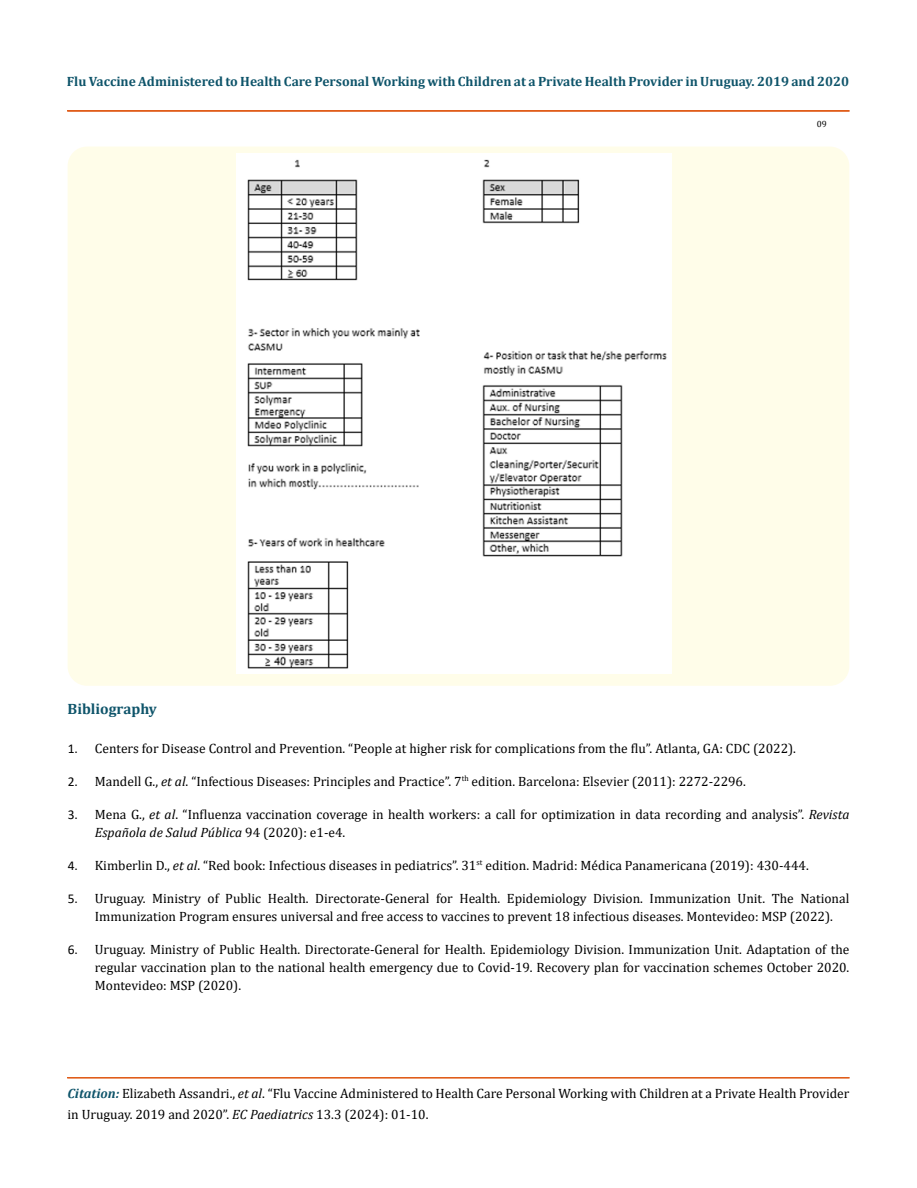
<style>
.page{position:relative;width:917px;height:1188px;background:#fff}
.page>*{position:absolute;margin:0;border:0;box-sizing:border-box;transform-origin:0 0}
.t1{font:700 15px "Cambria";color:#0e546a}
.t2{font:13.5px/18px "Cambria";color:#000}
.t3{font:700 13.5px "Cambria";color:#0e546a}
.t4{font:9px "Cambria";color:#000}
.s1{font-family:"Calibri"}
.s2{font-style:italic}
.s3{font-weight:700;font-style:italic;color:#0e546a}
</style>
<div class="page">
<div style="left:67px;top:111px;width:782px;height:1px;border:1px solid #e05d1a"></div>
<div style="left:68px;top:147px;width:781px;height:539px;background:#fffde9;border-radius:19px"></div>
<img style="left:236px;top:153px;width:435px;height:520px">
<p class="t3" style="left:67px;top:72px;width:783px">Flu Vaccine Administered to Health Care Personal Working with Children at a Private Health Provider in Uruguay. 2019 and 2020</p>
<p class="t4" style="left:816px;top:118px;width:11px">09</p>
<p class="t1" style="left:68px;top:698px;width:91px">Bibliography</p>
<p class="t2" style="left:68px;top:739px;width:729px"><span class="s1">1.</span> Centers for Disease Control and Prevention. “People at higher risk for complications from the flu”. Atlanta, GA: CDC (2022).</p>
<p class="t2" style="left:68px;top:772px;width:679px"><span class="s1">2.</span> Mandell G., <span class="s2">et al</span>. “Infectious Diseases: Principles and Practice”. 7<sup>th</sup> edition. Barcelona: Elsevier (2011): 2272-2296.</p>
<p class="t2" style="left:95px;top:805px;width:756px;text-indent:-27px"><span class="s1">3.</span> Mena G., <span class="s2">et al</span>. “Influenza vaccination coverage in health workers: a call for optimization in data recording and analysis”. <span class="s2">Revista<br>Española de Salud Pública</span> 94 (2020): e1-e4.</p>
<p class="t2" style="left:68px;top:856px;width:742px"><span class="s1">4.</span> Kimberlin D., <span class="s2">et al</span>. “Red book: Infectious diseases in pediatrics”. 31<sup>st</sup> edition. Madrid: Médica Panamericana (2019): 430-444.</p>
<p class="t2" style="left:95px;top:889px;width:756px;text-indent:-27px"><span class="s1">5.</span> Uruguay. Ministry of Public Health. Directorate-General for Health. Epidemiology Division. Immunization Unit. The National<br>Immunization Program ensures universal and free access to vaccines to prevent 18 infectious diseases. Montevideo: MSP (2022).</p>
<p class="t2" style="left:95px;top:940px;width:756px;text-align:justify;text-indent:-27px"><span class="s1">6.</span> Uruguay. Ministry of Public Health. Directorate-General for Health. Epidemiology Division. Immunization Unit. Adaptation of the regular vaccination plan to the national health emergency due to Covid-19. Recovery plan for vaccination schemes October 2020.<br>Montevideo: MSP (2020).</p>
<p class="t2" style="left:68px;top:1083px;width:783px;line-height:21px"><span class="s3">Citation:</span> Elizabeth Assandri., <span class="s2">et al</span>. “Flu Vaccine Administered to Health Care Personal Working with Children at a Private Health Provider in Uruguay. 2019 and 2020”. <span class="s2">EC Paediatrics</span> 13.3 (2024): 01-10.</p>
</div>
